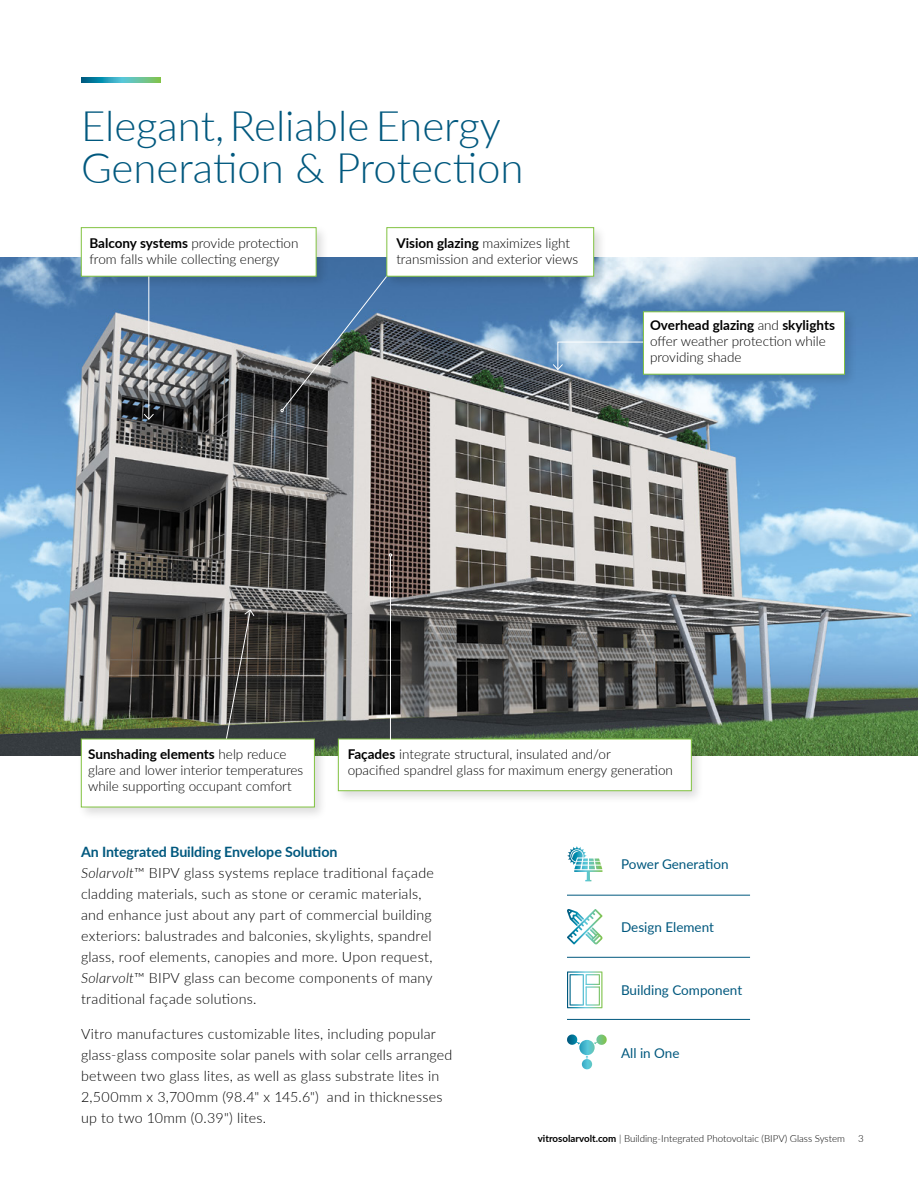
<style>
.page{position:relative;width:918px;height:1188px;background:#fff}
.page>*{position:absolute;margin:0;border:0;box-sizing:border-box;transform-origin:0 0}
.t1{font:300 42px/42px "Lato";color:#00587e}
.t2{font:300 14.25px/21px "Lato";letter-spacing:.015em;color:#000}
.t3{font:300 13.5px/16.2px "Lato";color:#000}
.t4{font:13.5px "Lato";color:#00587e}
.t5{font:300 9.75px "Lato";color:#000}
.s1{font-weight:700}
.s2{font-weight:700;color:#00587e}
.s3{font-style:italic}
</style>
<div class="page">
<svg style="left:81px;top:77px;width:80px;height:5px"></svg>
<img style="left:0;top:257px;width:918px;height:499px">
<div style="left:78px;top:224px;width:252px;height:65px;background:#000;opacity:.14"></div>
<div style="left:81px;top:227px;width:235px;height:50px;background:#fff;border:1px solid #82c341"></div>
<div style="left:335px;top:735px;width:370px;height:69px;background:#000;opacity:.14"></div>
<div style="left:338px;top:739px;width:354px;height:52px;background:#fff;border:1px solid #82c341"></div>
<hr style="left:149px;top:277px;width:1px;height:142px;background:#fff">
<svg style="left:143px;top:413px;width:11px;height:7px"></svg>
<div style="left:640px;top:308px;width:218px;height:80px;background:#000;opacity:.14"></div>
<div style="left:643px;top:312px;width:202px;height:62px;background:#fff"></div>
<svg style="left:552px;top:341px;width:92px;height:29px;background:#9dbfda"></svg>
<svg style="left:224px;top:609px;width:31px;height:126px;background:#55534f"></svg>
<div style="left:383px;top:224px;width:224px;height:65px;background:#000;opacity:.14"></div>
<div style="left:387px;top:227px;width:207px;height:50px;background:#fff;border:1px solid #82c341"></div>
<div style="left:78px;top:735px;width:250px;height:85px;background:#000;opacity:.14"></div>
<div style="left:81px;top:739px;width:234px;height:68px;background:#fff"></div>
<hr style="left:390px;top:556px;width:1px;height:188px;background:#fff">
<svg style="left:281px;top:276px;width:106px;height:136px;background:#617890"></svg>
<hr style="left:567px;top:895px;width:183px;height:1px;background:#00587e">
<hr style="left:567px;top:957px;width:183px;height:1px;background:#00587e">
<hr style="left:567px;top:1019px;width:183px;height:1px;background:#00587e">
<svg style="left:567px;top:846px;width:35px;height:35px"></svg>
<svg style="left:567px;top:909px;width:35px;height:35px"></svg>
<svg style="left:567px;top:971px;width:35px;height:37px"></svg>
<svg style="left:567px;top:1035px;width:40px;height:34px"></svg>
<h1 class="t1" style="left:81px;top:103px;width:444px">Elegant, Reliable Energy<br>Generation &amp; Protection</h1>
<p class="t3" style="left:89px;top:235px;width:211px"><span class="s1">Balcony systems</span> provide protection from falls while collecting energy</p>
<p class="t3" style="left:396px;top:235px;width:183px"><span class="s1">Vision glazing</span> maximizes light transmission and exterior views</p>
<p class="t3" style="left:650px;top:316px;width:186px"><span class="s1">Overhead glazing</span> and <span class="s1">skylights </span>offer weather protection while providing shade</p>
<p class="t3" style="left:88px;top:745px;width:217px"><span class="s1">Sunshading elements</span> help reduce glare and lower interior temperatures while supporting occupant comfort</p>
<p class="t3" style="left:348px;top:745px;width:327px"><span class="s1">Façades</span> integrate structural, insulated and/or<br>opacified spandrel glass for maximum energy generation</p>
<p class="t2" style="left:81px;top:841px;width:354px"><span class="s2">An Integrated Building Envelope Solution<br></span><span class="s3">Solarvolt</span>™ BIPV glass systems replace traditional façade cladding materials, such as stone or ceramic materials, and enhance just about any part of commercial building exteriors: balustrades and balconies, skylights, spandrel glass, roof elements, canopies and more. Upon request, <span class="s3">Solarvolt</span>™ BIPV glass can become components of many traditional façade solutions.</p>
<p class="t2" style="left:81px;top:1023px;width:373px">Vitro manufactures customizable lites, including popular glass-glass composite solar panels with solar cells arranged between two glass lites, as well as glass substrate lites in 2,500mm x 3,700mm (98.4" x 145.6") and in thicknesses up to two 10mm (0.39") lites.</p>
<p class="t4" style="left:621px;top:855px;width:109px">Power Generation</p>
<p class="t4" style="left:621px;top:918px;width:94px">Design Element</p>
<p class="t4" style="left:621px;top:981px;width:123px">Building Component</p>
<p class="t4" style="left:621px;top:1043px;width:60px">All in One</p>
<p class="t5" style="left:538px;top:1132px;width:309px"><span class="s1">vitrosolarvolt.com</span> | Building-Integrated Photovoltaic (BIPV) Glass System</p>
<p class="t5" style="left:858px;top:1132px;width:7px">3</p>
</div>
